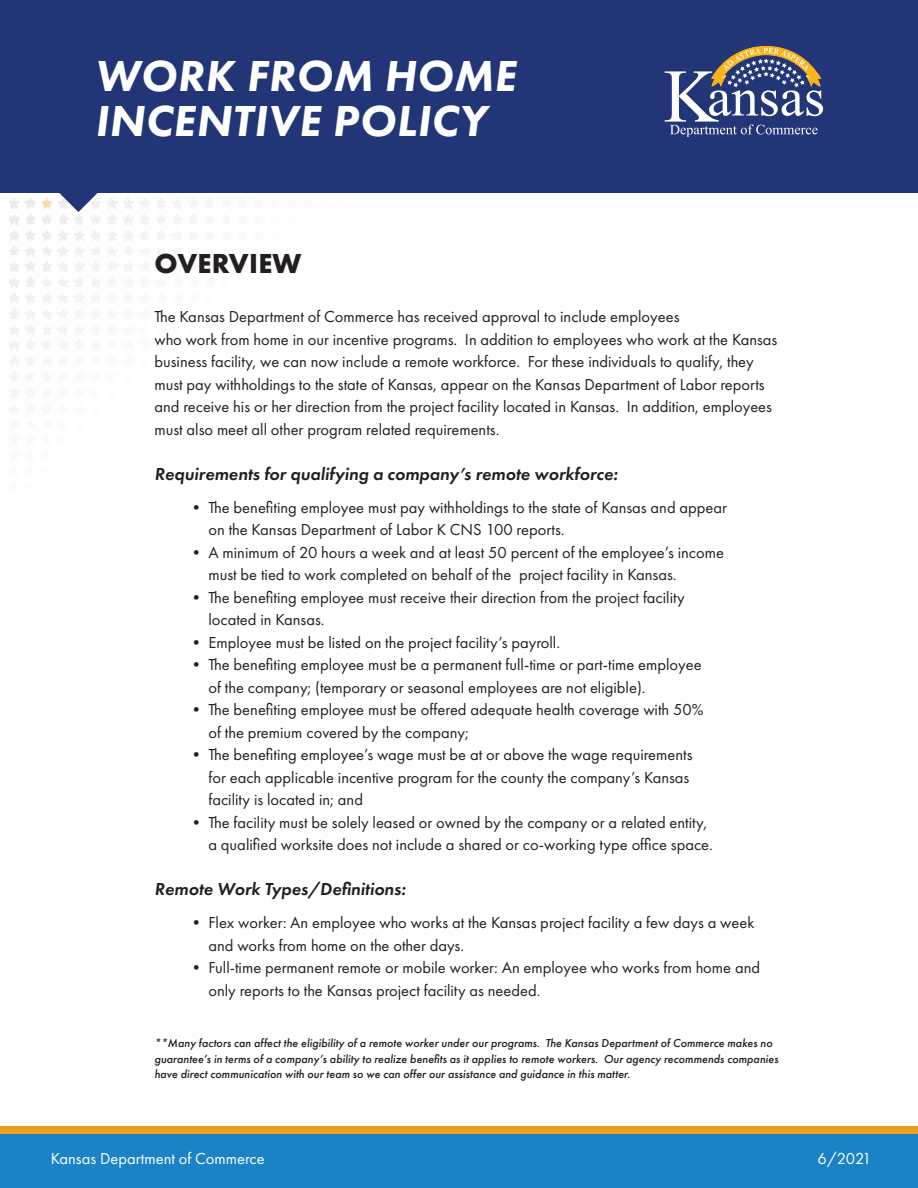
<style>
.page{position:relative;width:918px;height:1188px;background:#fff}
.page>*{position:absolute;margin:0;border:0;box-sizing:border-box;transform-origin:0 0}
.t1{font:italic 800 45px/45px "Futura PT";letter-spacing:.01em;color:#fff}
.t2{font:700 28.5px "Futura PT";letter-spacing:.01em;color:#231f20}
.t3{font:italic 600 18px "Futura PT";color:#231f20}
.t4{font:16.5px/22.5px "Futura PT";color:#231f20}
.t5{font:16.5px "Futura PT";color:#fff}
.t6{font:italic 500 12px/16.5px "Futura PT";color:#231f20}
</style>
<div class="page">
<img style="left:10px;top:192px;width:889px;height:942px">
<div style="left:0;top:0;width:918px;height:192px;background:#223577"></div>
<svg style="left:58px;top:192px;width:40px;height:20px"></svg>
<div style="left:0;top:1134px;width:918px;height:54px;background:#1983c6"></div>
<svg style="left:665px;top:46px;width:158px;height:90px"></svg>
<p class="t1" style="left:95px;top:53px;width:423px">WORK FROM HOME<br>INCENTIVE POLICY</p>
<p class="t2" style="left:155px;top:245px;width:148px">OVERVIEW</p>
<p class="t4" style="left:154px;top:305px;width:527px">The Kansas Department of Commerce has received approval to include employees</p>
<p class="t4" style="left:154px;top:328px;width:625px">who work from home in our incentive programs. In addition to employees who work at the Kansas business facility, we can now include a remote workforce. For these individuals to qualify, they must pay withholdings to the state of Kansas, appear on the Kansas Department of Labor reports and receive his or her direction from the project facility located in Kansas. In addition, employees must also meet all other program related requirements.</p>
<p class="t3" style="left:154px;top:462px;width:465px">Requirements for qualifying a company’s remote workforce:</p>
<p class="t4" style="left:208px;top:496px;width:520px;text-indent:-20px">• The benefiting employee must pay withholdings to the state of Kansas and appear on the Kansas Department of Labor K CNS 100 reports.</p>
<p class="t4" style="left:208px;top:541px;width:517px;text-indent:-20px">• A minimum of 20 hours a week and at least 50 percent of the employee’s income must be tied to work completed on behalf of the project facility in Kansas.</p>
<p class="t4" style="left:208px;top:586px;width:478px;text-indent:-20px">• The benefiting employee must receive their direction from the project facility located in Kansas.</p>
<p class="t4" style="left:188px;top:631px;width:373px">• Employee must be listed on the project facility’s payroll.</p>
<p class="t4" style="left:188px;top:653px;width:515px">• The benefiting employee must be a permanent full-time or part-time employee</p>
<p class="t4" style="left:208px;top:676px;width:439px">of the company; (temporary or seasonal employees are not eligible).</p>
<p class="t4" style="left:188px;top:698px;width:517px">• The benefiting employee must be offered adequate health coverage with 50%</p>
<p class="t4" style="left:208px;top:721px;width:262px">of the premium covered by the company;</p>
<p class="t4" style="left:188px;top:743px;width:506px">• The benefiting employee’s wage must be at or above the wage requirements</p>
<p class="t4" style="left:208px;top:766px;width:483px">for each applicable incentive program for the county the company’s Kansas</p>
<p class="t4" style="left:208px;top:788px;width:156px">facility is located in; and</p>
<p class="t4" style="left:188px;top:811px;width:521px">• The facility must be solely leased or owned by the company or a related entity,</p>
<p class="t4" style="left:208px;top:833px;width:506px">a qualified worksite does not include a shared or co-working type office space.</p>
<p class="t3" style="left:154px;top:878px;width:253px">Remote Work Types/Definitions:</p>
<p class="t4" style="left:208px;top:911px;width:547px;text-indent:-20px">• Flex worker: An employee who works at the Kansas project facility a few days a week and works from home on the other days.</p>
<p class="t4" style="left:208px;top:956px;width:553px;text-indent:-20px">• Full-time permanent remote or mobile worker: An employee who works from home and only reports to the Kansas project facility as needed.</p>
<p class="t6" style="left:154px;top:1034px;width:626px">**Many factors can affect the eligibility of a remote worker under our programs. The Kansas Department of Commerce makes no guarantee’s in terms of a company’s ability to realize benefits as it applies to remote workers. Our agency recommends companies</p>
<p class="t6" style="left:154px;top:1066px;width:477px">have direct communication with our team so we can offer our assistance and guidance in this matter.</p>
<p class="t5" style="left:51px;top:1148px;width:216px">Kansas Department of Commerce</p>
<p class="t5" style="left:818px;top:1148px;width:55px">6/2021</p>
</div>
